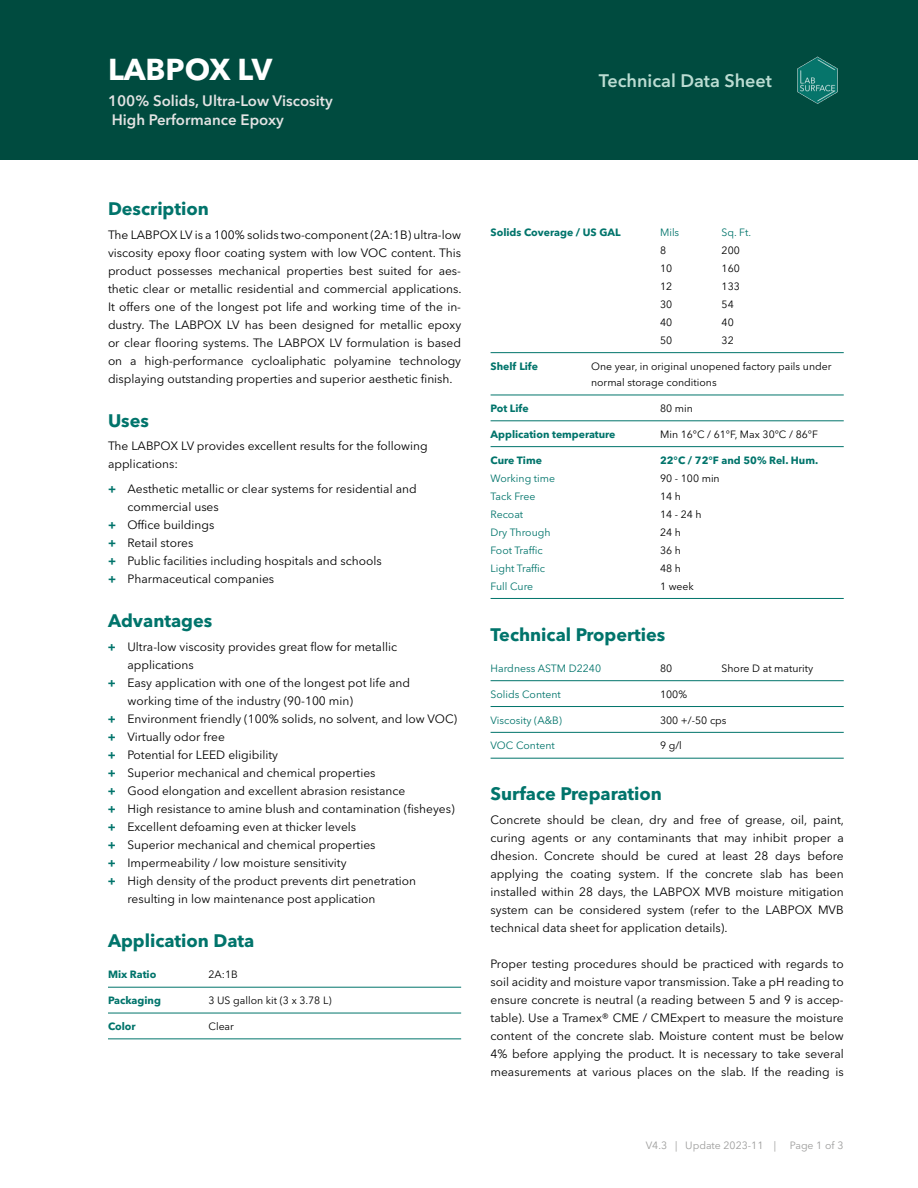
<style>
.page{position:relative;width:918px;height:1188px;background:#fff}
.page>*{position:absolute;margin:0;border:0;box-sizing:border-box;transform-origin:0 0}
.t1{font:700 30px "Avenir Next LT Pro";color:#fff}
.t2{font:700 18px "Avenir Next LT Pro";color:#00746b}
.t3{font:600 18px "Avenir Next LT Pro";color:#bbdcd2}
.t4{font:600 15px/19.5px "Avenir Next LT Pro";color:#e3e3e3}
.t5{font:12px/18px "Avenir Next LT Pro";color:#000;text-align:justify}
.t6{font:10.5px/16.5px "Avenir Next LT Pro";color:#000}
.t7{font:10.5px "Avenir Next LT Pro";color:#00746b}
.t8{font:700 10.5px "Avenir Next LT Pro";color:#00746b}
.t9{font:10.5px "Avenir Next LT Pro";color:#9d9d9c}
.s1{font-weight:700;color:#00746b}
</style>
<div class="page">
<div style="left:0;top:0;width:918px;height:160px;background:#004b3f"></div>
<img style="left:797px;top:56px;width:41px;height:48px">
<hr style="left:108px;top:987px;width:353px;height:1px;background:#00746b">
<hr style="left:108px;top:1013px;width:353px;height:1px;background:#00746b">
<hr style="left:108px;top:1039px;width:353px;height:1px;background:#00746b">
<hr style="left:491px;top:352px;width:353px;height:1px;background:#00746b">
<hr style="left:491px;top:395px;width:353px;height:1px;background:#00746b">
<hr style="left:491px;top:421px;width:353px;height:1px;background:#00746b">
<hr style="left:491px;top:446px;width:353px;height:1px;background:#00746b">
<hr style="left:491px;top:598px;width:353px;height:1px;background:#00746b">
<hr style="left:491px;top:680px;width:353px;height:1px;background:#00746b">
<hr style="left:491px;top:706px;width:353px;height:1px;background:#00746b">
<hr style="left:491px;top:732px;width:353px;height:1px;background:#00746b">
<hr style="left:491px;top:758px;width:353px;height:1px;background:#00746b">
<h1 class="t1" style="left:108px;top:51px;width:166px">LABPOX LV</h1>
<p class="t4" style="left:108px;top:91px;width:226px">100% Solids, Ultra-Low Viscosity<br>High Performance Epoxy</p>
<h2 class="t2" style="left:108px;top:198px;width:102px">Description</h2>
<p class="t5" style="left:108px;top:226px;width:355px">The LABPOX LV is a 100% solids two-component (2A:1B) ultra-low viscosity epoxy floor coating system with low VOC content. This product possesses mechanical properties best suited for aes&shy;thetic clear or metallic residential and commercial applications.<br>It offers one of the longest pot life and working time of the in&shy;dustry. The LABPOX LV has been designed for metallic epoxy or clear flooring systems. The LABPOX LV formulation is based on a high-performance cycloaliphatic polyamine technology displaying outstanding properties and superior aesthetic finish.</p>
<h2 class="t2" style="left:108px;top:410px;width:43px">Uses</h2>
<p class="t5" style="left:108px;top:437px;width:321px">The LABPOX LV provides excellent results for the following applications:</p>
<p class="t5" style="left:108px;top:480px;width:310px"><span class="s1">+</span> Aesthetic metallic or clear systems for residential and</p>
<p class="t5" style="left:127px;top:498px;width:93px">commercial uses</p>
<p class="t5" style="left:108px;top:516px;width:108px"><span class="s1">+</span> Office buildings</p>
<p class="t5" style="left:108px;top:534px;width:87px"><span class="s1">+</span> Retail stores</p>
<p class="t5" style="left:108px;top:552px;width:275px"><span class="s1">+</span> Public facilities including hospitals and schools</p>
<p class="t5" style="left:108px;top:570px;width:168px"><span class="s1">+</span> Pharmaceutical companies</p>
<h2 class="t2" style="left:108px;top:610px;width:106px">Advantages</h2>
<p class="t5" style="left:108px;top:638px;width:291px"><span class="s1">+</span> Ultra-low viscosity provides great flow for metallic</p>
<p class="t5" style="left:127px;top:656px;width:68px">applications</p>
<p class="t5" style="left:108px;top:674px;width:304px"><span class="s1">+</span> Easy application with one of the longest pot life and</p>
<p class="t5" style="left:127px;top:692px;width:227px">working time of the industry (90-100 min)</p>
<p class="t5" style="left:108px;top:710px;width:351px"><span class="s1">+</span> Environment friendly (100% solids, no solvent, and low VOC)</p>
<p class="t5" style="left:108px;top:728px;width:118px"><span class="s1">+</span> Virtually odor free</p>
<p class="t5" style="left:108px;top:746px;width:172px"><span class="s1">+</span> Potential for LEED eligibility</p>
<p class="t5" style="left:108px;top:764px;width:269px"><span class="s1">+</span> Superior mechanical and chemical properties</p>
<p class="t5" style="left:108px;top:782px;width:299px"><span class="s1">+</span> Good elongation and excellent abrasion resistance</p>
<p class="t5" style="left:108px;top:800px;width:348px"><span class="s1">+</span> High resistance to amine blush and contamination (fisheyes)</p>
<p class="t5" style="left:108px;top:818px;width:250px"><span class="s1">+</span> Excellent defoaming even at thicker levels</p>
<p class="t5" style="left:108px;top:836px;width:269px"><span class="s1">+</span> Superior mechanical and chemical properties</p>
<p class="t5" style="left:108px;top:854px;width:240px"><span class="s1">+</span> Impermeability / low moisture sensitivity</p>
<p class="t5" style="left:108px;top:872px;width:310px"><span class="s1">+</span> High density of the product prevents dirt penetration</p>
<p class="t5" style="left:127px;top:890px;width:249px">resulting in low maintenance post application</p>
<h2 class="t2" style="left:108px;top:930px;width:148px">Application Data</h2>
<p class="t8" style="left:108px;top:968px;width:50px">Mix Ratio</p>
<p class="t6" style="left:208px;top:966px;width:31px">2A:1B</p>
<p class="t8" style="left:108px;top:994px;width:54px">Packaging</p>
<p class="t6" style="left:208px;top:992px;width:125px">3 US gallon kit (3 x 3.78 L)</p>
<p class="t8" style="left:108px;top:1020px;width:29px">Color</p>
<p class="t6" style="left:208px;top:1018px;width:27px">Clear</p>
<h2 class="t3" style="left:599px;top:69px;width:175px">Technical Data Sheet</h2>
<p class="t8" style="left:491px;top:226px;width:132px">Solids Coverage / US GAL</p>
<p class="t7" style="left:660px;top:226px;width:21px">Mils</p>
<p class="t7" style="left:722px;top:226px;width:31px">Sq. Ft.</p>
<p class="t6" style="left:660px;top:242px;width:8px">8</p>
<p class="t6" style="left:722px;top:242px;width:20px">200</p>
<p class="t6" style="left:660px;top:260px;width:14px">10</p>
<p class="t6" style="left:722px;top:260px;width:20px">160</p>
<p class="t6" style="left:660px;top:278px;width:14px">12</p>
<p class="t6" style="left:722px;top:278px;width:20px">133</p>
<p class="t6" style="left:660px;top:296px;width:14px">30</p>
<p class="t6" style="left:722px;top:296px;width:14px">54</p>
<p class="t6" style="left:660px;top:314px;width:14px">40</p>
<p class="t6" style="left:722px;top:314px;width:14px">40</p>
<p class="t6" style="left:660px;top:332px;width:14px">50</p>
<p class="t6" style="left:722px;top:332px;width:14px">32</p>
<p class="t8" style="left:491px;top:360px;width:49px">Shelf Life</p>
<p class="t6" style="left:591px;top:358px;width:242px">One year, in original unopened factory pails under normal storage conditions</p>
<p class="t8" style="left:491px;top:402px;width:40px">Pot Life</p>
<p class="t6" style="left:660px;top:400px;width:34px">80 min</p>
<p class="t8" style="left:491px;top:428px;width:126px">Application temperature</p>
<p class="t6" style="left:660px;top:426px;width:159px">Min 16°C / 61°F, Max 30°C / 86°F</p>
<p class="t8" style="left:491px;top:454px;width:53px">Cure Time</p>
<p class="t8" style="left:660px;top:454px;width:160px">22°C / 72°F and 50% Rel. Hum.</p>
<p class="t7" style="left:491px;top:472px;width:66px">Working time</p>
<p class="t6" style="left:660px;top:470px;width:61px">90 - 100 min</p>
<p class="t7" style="left:491px;top:490px;width:46px">Tack Free</p>
<p class="t6" style="left:660px;top:488px;width:22px">14 h</p>
<p class="t7" style="left:491px;top:508px;width:34px">Recoat</p>
<p class="t6" style="left:660px;top:506px;width:43px">14 - 24 h</p>
<p class="t7" style="left:491px;top:526px;width:62px">Dry Through</p>
<p class="t6" style="left:660px;top:524px;width:22px">24 h</p>
<p class="t7" style="left:491px;top:544px;width:54px">Foot Traffic</p>
<p class="t6" style="left:660px;top:542px;width:22px">36 h</p>
<p class="t7" style="left:491px;top:562px;width:56px">Light Traffic</p>
<p class="t6" style="left:660px;top:560px;width:22px">48 h</p>
<p class="t7" style="left:491px;top:580px;width:44px">Full Cure</p>
<p class="t6" style="left:660px;top:578px;width:35px">1 week</p>
<h2 class="t2" style="left:491px;top:623px;width:176px">Technical Properties</h2>
<p class="t7" style="left:491px;top:662px;width:112px">Hardness ASTM D2240</p>
<p class="t6" style="left:660px;top:660px;width:14px">80</p>
<p class="t6" style="left:722px;top:660px;width:93px">Shore D at maturity</p>
<p class="t7" style="left:491px;top:688px;width:72px">Solids Content</p>
<p class="t6" style="left:660px;top:686px;width:29px">100%</p>
<p class="t7" style="left:491px;top:714px;width:73px">Viscosity (A&amp;B)</p>
<p class="t6" style="left:660px;top:712px;width:68px">300 +/-50 cps</p>
<p class="t7" style="left:491px;top:739px;width:66px">VOC Content</p>
<p class="t6" style="left:660px;top:737px;width:23px">9 g/l</p>
<h2 class="t2" style="left:491px;top:783px;width:173px">Surface Preparation</h2>
<p class="t5" style="left:491px;top:811px;width:355px">Concrete should be clean, dry and free of grease, oil, paint, curing agents or any contaminants that may inhibit proper a dhesion. Concrete should be cured at least 28 days before applying the coating system. If the concrete slab has been installed within 28 days, the LABPOX MVB moisture mitigation system can be considered system (refer to the LABPOX MVB technical data sheet for application details).</p>
<p class="t5" style="left:491px;top:955px;width:355px">Proper testing procedures should be practiced with regards to soil acidity and moisture vapor transmission. Take a pH reading to ensure concrete is neutral (a reading between 5 and 9 is accep&shy;table). Use a Tramex® CME / CMExpert to measure the moisture content of the concrete slab. Moisture content must be below 4% before applying the product. It is necessary to take several measurements at various places on the slab. If the reading is</p>
<p class="t9" style="left:646px;top:1139px;width:132px">V4.3 | Update 2023-11 |</p>
<p class="t9" style="left:790px;top:1139px;width:55px">Page 1 of 3</p>
</div>
